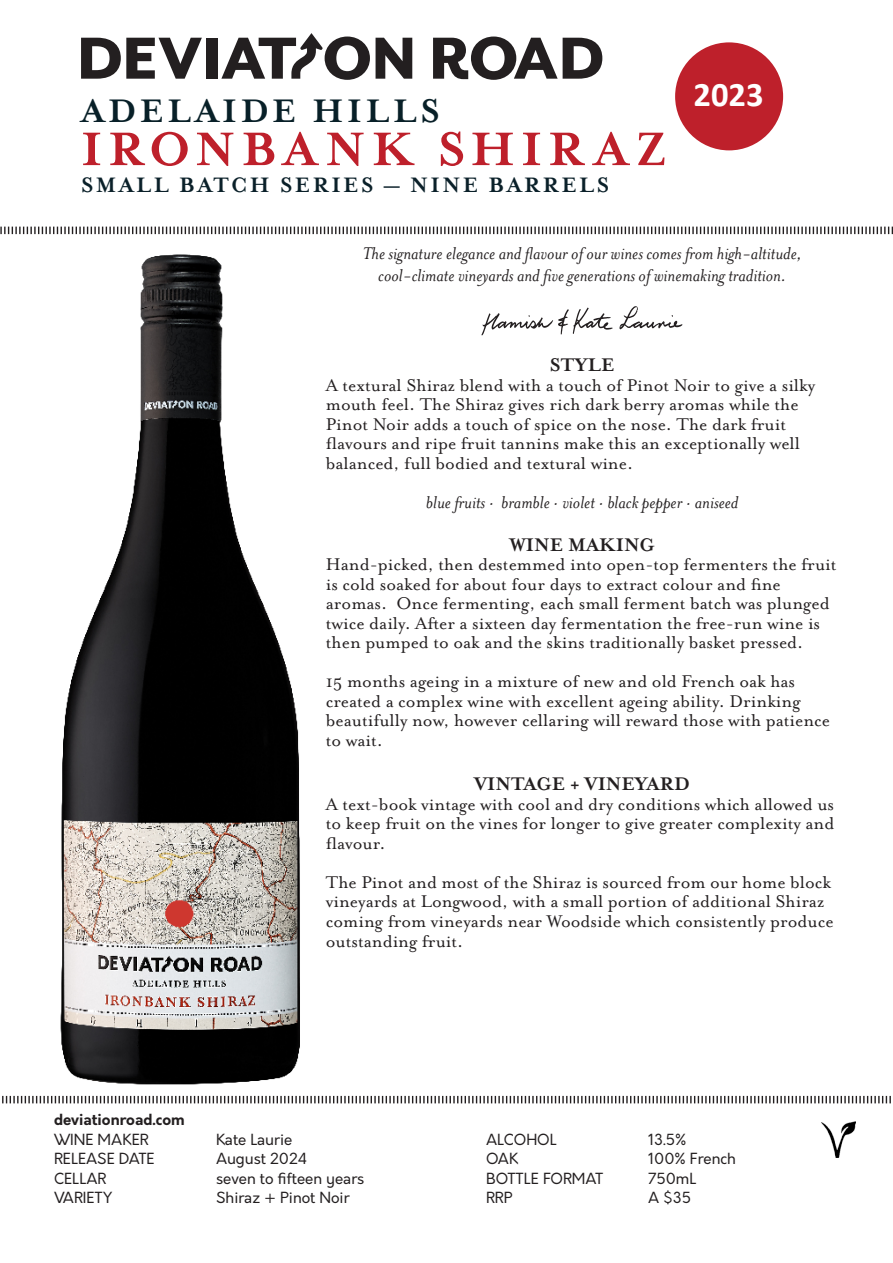
<style>
.page{position:relative;width:893px;height:1263px;background:#fff}
.page>*{position:absolute;margin:0;border:0;box-sizing:border-box;transform-origin:0 0}
.t1{font:700 54px "Mrs Eaves OT";letter-spacing:.115em;color:#be202b}
.t2{font:700 37.5px "Mrs Eaves OT";letter-spacing:.1em;color:#082028}
.t3{font:700 34.5px "Calibri";color:#fff}
.t4{font:700 24px "Mrs Eaves OT";letter-spacing:.1em;color:#0a2029}
.t5{font:700 21px "Mrs Eaves OT";color:#231f20}
.t6{font:19.5px/19.5px "Mrs Eaves OT";color:#231f20}
.t7{font:italic 19.5px/21.6px "Mrs Eaves OT";color:#231f20;text-align:center}
.t8{font:15px "Orkney";color:#231f20}
.t9{font:700 15px "Orkney";color:#231f20}
</style>
<div class="page">
<img style="left:60px;top:254px;width:240px;height:831px">
<svg style="left:2px;top:1095px;width:889px;height:9px"></svg>
<svg style="left:81px;top:38px;width:121px;height:41px"></svg>
<div style="left:207px;top:38px;width:11px;height:41px;background:#231f20"></div>
<svg style="left:376px;top:38px;width:36px;height:41px"></svg>
<svg style="left:433px;top:37px;width:169px;height:43px"></svg>
<svg style="left:221px;top:33px;width:149px;height:47px"></svg>
<div style="left:675px;top:42px;width:108px;height:108px;background:#be202b;border-radius:50%"></div>
<svg style="left:0;top:226px;width:893px;height:9px"></svg>
<img style="left:822px;top:1121px;width:34px;height:36px">
<svg style="left:619px;top:306px;width:63px;height:23px"></svg>
<svg style="left:481px;top:308px;width:132px;height:27px"></svg>
<p class="t2" style="left:81px;top:89px;width:361px">ADELAIDE HILLS</p>
<p class="t1" style="left:81px;top:118px;width:588px">IRONBANK SHIRAZ</p>
<p class="t4" style="left:81px;top:171px;width:530px">SMALL BATCH SERIES — NINE BARRELS</p>
<p class="t3" style="left:694px;top:70px;width:71px">2023</p>
<p class="t7" style="left:363px;top:243px;width:440px">The signature elegance and flavour of our wines comes from high-altitude, cool-climate vineyards and five generations of winemaking tradition.</p>
<p class="t5" style="left:550px;top:353px;width:66px">STYLE</p>
<p class="t6" style="left:326px;top:375px;width:491px">A textural Shiraz blend with a touch of Pinot Noir to give a silky mouth feel. The Shiraz gives rich dark berry aromas while the Pinot Noir adds a touch of spice on the nose. The dark fruit flavours and ripe fruit tannins make this an exceptionally well balanced, full bodied and textural wine.</p>
<p class="t7" style="left:426px;top:491px;width:314px">blue fruits · bramble · violet · black pepper · aniseed</p>
<p class="t5" style="left:510px;top:532px;width:147px">WINE MAKING</p>
<p class="t6" style="left:326px;top:555px;width:512px">Hand-picked, then destemmed into open-top fermenters the fruit is cold soaked for about four days to extract colour and fine aromas. Once fermenting, each small ferment batch was plunged twice daily. After a sixteen day fermentation the free-run wine is then pumped to oak and the skins traditionally basket pressed.</p>
<p class="t6" style="left:326px;top:672px;width:506px">15 months ageing in a mixture of new and old French oak has created a complex wine with excellent ageing ability. Drinking beautifully now, however cellaring will reward those with patience to wait.</p>
<p class="t5" style="left:474px;top:772px;width:218px">VINTAGE + VINEYARD</p>
<p class="t6" style="left:326px;top:795px;width:510px;text-align:justify">A text-book vintage with cool and dry conditions which allowed us to keep fruit on the vines for longer to give greater complexity and flavour.</p>
<p class="t6" style="left:326px;top:873px;width:509px">The Pinot and most of the Shiraz is sourced from our home block vineyards at Longwood, with a small portion of additional Shiraz coming from vineyards near Woodside which consistently produce outstanding fruit.</p>
<p class="t9" style="left:54px;top:1110px;width:132px">deviationroad.com</p>
<p class="t8" style="left:54px;top:1129px;width:96px">WINE MAKER</p>
<p class="t8" style="left:216px;top:1129px;width:78px">Kate Laurie</p>
<p class="t8" style="left:486px;top:1129px;width:72px">ALCOHOL</p>
<p class="t8" style="left:648px;top:1129px;width:40px">13.5%</p>
<p class="t8" style="left:54px;top:1149px;width:102px">RELEASE DATE</p>
<p class="t8" style="left:216px;top:1149px;width:93px">August 2024</p>
<p class="t8" style="left:486px;top:1149px;width:34px">OAK</p>
<p class="t8" style="left:648px;top:1149px;width:89px">100% French</p>
<p class="t8" style="left:54px;top:1168px;width:54px">CELLAR</p>
<p class="t8" style="left:216px;top:1168px;width:150px">seven to fifteen years</p>
<p class="t8" style="left:486px;top:1168px;width:119px">BOTTLE FORMAT</p>
<p class="t8" style="left:648px;top:1168px;width:50px">750mL</p>
<p class="t8" style="left:54px;top:1188px;width:60px">VARIETY</p>
<p class="t8" style="left:216px;top:1188px;width:135px">Shiraz + Pinot Noir</p>
<p class="t8" style="left:486px;top:1188px;width:28px">RRP</p>
<p class="t8" style="left:648px;top:1188px;width:45px">A $35</p>
</div>
